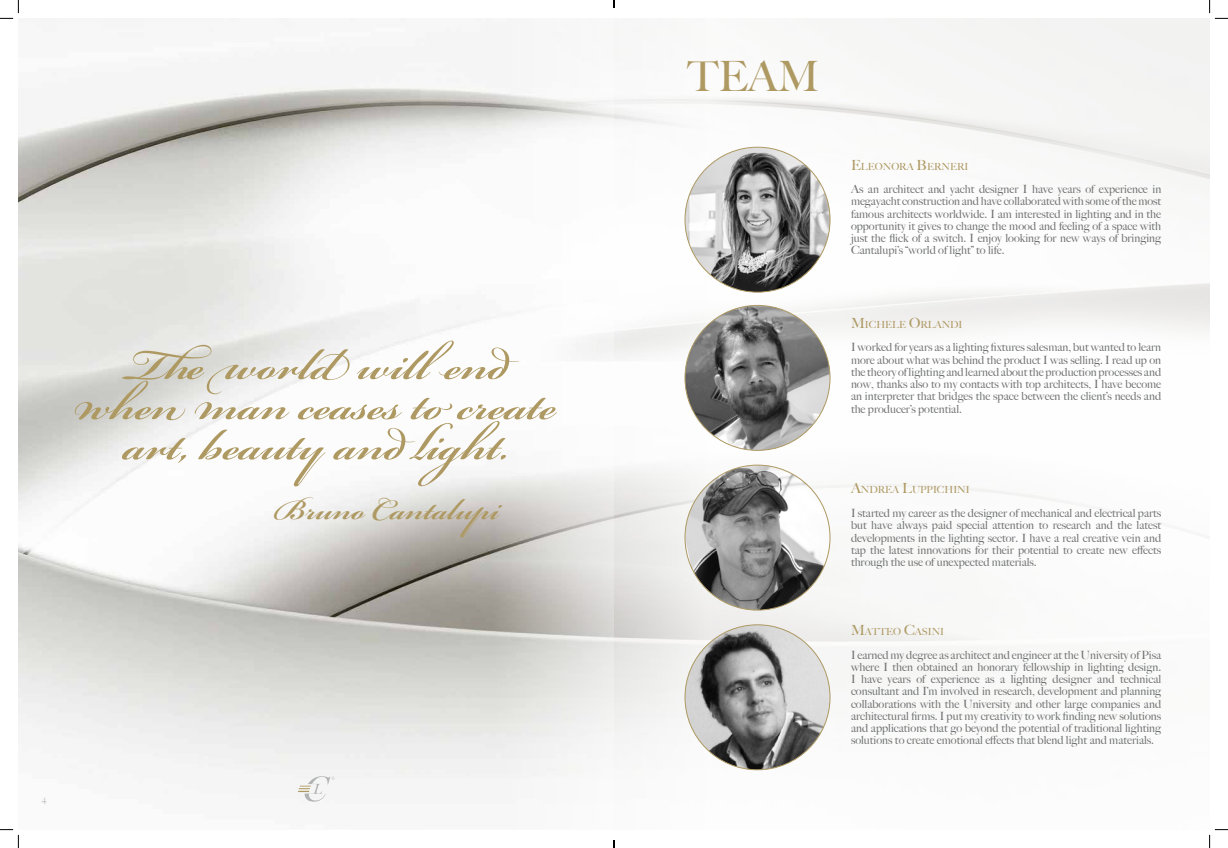
<style>
.page{position:relative;width:1228px;height:848px;background:#fff}
.page>*{position:absolute;margin:0;border:0;box-sizing:border-box;transform-origin:0 0}
.t1{font:600 66.94px "Bickham Script Pro";color:#ae9962}
.t2{font:600 45.32px "Bickham Script Pro";color:#ae9962}
.t3{font:500 41.82px "Big Caslon";color:#ae9962}
.t4{font:500 11.38px/12.2px "Big Caslon";color:#707172;text-align:justify}
.t5{font:500 9.8px "Big Caslon";color:#ae9962}
.t6{font:500 9.62px "Big Caslon";color:#c6c7c8}
.s1{font-size:14px}
</style>
<div class="page">
<img style="left:704px;top:18px;width:505px;height:753px">
<img style="left:18px;top:86px;width:686px;height:716px">
<img style="left:685px;top:147px;width:145px;height:145px;border-radius:72px">
<img style="left:685px;top:305px;width:145px;height:145px;border-radius:72px">
<img style="left:685px;top:465px;width:144px;height:145px">
<img style="left:685px;top:625px;width:145px;height:145px;border-radius:72px">
<svg style="left:298px;top:776px;width:36px;height:25px"></svg>
<svg style="left:0;top:0;width:19px;height:19px"></svg>
<svg style="left:0;top:829px;width:19px;height:19px"></svg>
<svg style="left:1208px;top:0;width:19px;height:19px"></svg>
<svg style="left:1209px;top:829px;width:18px;height:19px"></svg>
<svg style="left:613px;top:0;width:2px;height:8px"></svg>
<svg style="left:613px;top:840px;width:2px;height:8px"></svg>
<h1 class="t1" style="left:125px;top:316px;width:384px">The world willend</h1>
<h1 class="t1" style="left:76px;top:357px;width:483px">when man ceases to create</h1>
<h1 class="t1" style="left:123px;top:397px;width:387px">art, beauty and light.</h1>
<h2 class="t2" style="left:274px;top:476px;width:226px">Bruno Cantalupi</h2>
<p class="t6" style="left:41px;top:790px;width:7px">4</p>
<h3 class="t3" style="left:687px;top:42px;width:32px">TEA</h3>
<h3 class="t3" style="left:777px;top:42px;width:43px">M</h3>
<p class="t5" style="left:851px;top:158px;width:119px"><span class="s1">E</span>LEONORA <span class="s1">B</span>ERNERI</p>
<p class="t4" style="left:851px;top:183px;width:312px">As an architect and yacht designer I have years of experience in megayacht construction and have collaborated with some of the most famous architects worldwide. I am interested in lighting and in the opportunity it gives to change the mood and feeling of a space with just the flick of a switch. I enjoy looking for new ways of bringing Cantalupi’s “world of light” to life.</p>
<p class="t5" style="left:851px;top:316px;width:113px"><span class="s1">M</span>ICHELE <span class="s1">O</span>RLANDI</p>
<p class="t4" style="left:851px;top:341px;width:312px">I worked for years as a lighting fixtures salesman, but wanted to learn more about what was behind the product I was selling. I read up on the theory of lighting and learned about the production processes and now, thanks also to my contacts with top architects, I have become an interpreter that bridges the space between the client’s needs and the producer’s potential.</p>
<p class="t5" style="left:851px;top:482px;width:120px"><span class="s1">A</span>NDREA <span class="s1">L</span>UPPICHINI</p>
<p class="t4" style="left:851px;top:507px;width:312px">I started my career as the designer of mechanical and electrical parts but have always paid special attention to research and the latest developments in the lighting sector. I have a real creative vein and tap the latest innovations for their potential to create new effects through the use of unexpected materials.</p>
<p class="t5" style="left:851px;top:623px;width:95px"><span class="s1">M</span>ATTEO <span class="s1">C</span>ASINI</p>
<p class="t4" style="left:851px;top:648px;width:312px">I earned my degree as architect and engineer at the University of Pisa where I then obtained an honorary fellowship in lighting design.<br>I have years of experience as a lighting designer and technical consultant and I’m involved in research, development and planning collaborations with the University and other large companies and architectural firms. I put my creativity to work finding new solutions and applications that go beyond the potential of traditional lighting solutions to create emotional effects that blend light and materials.</p>
</div>
